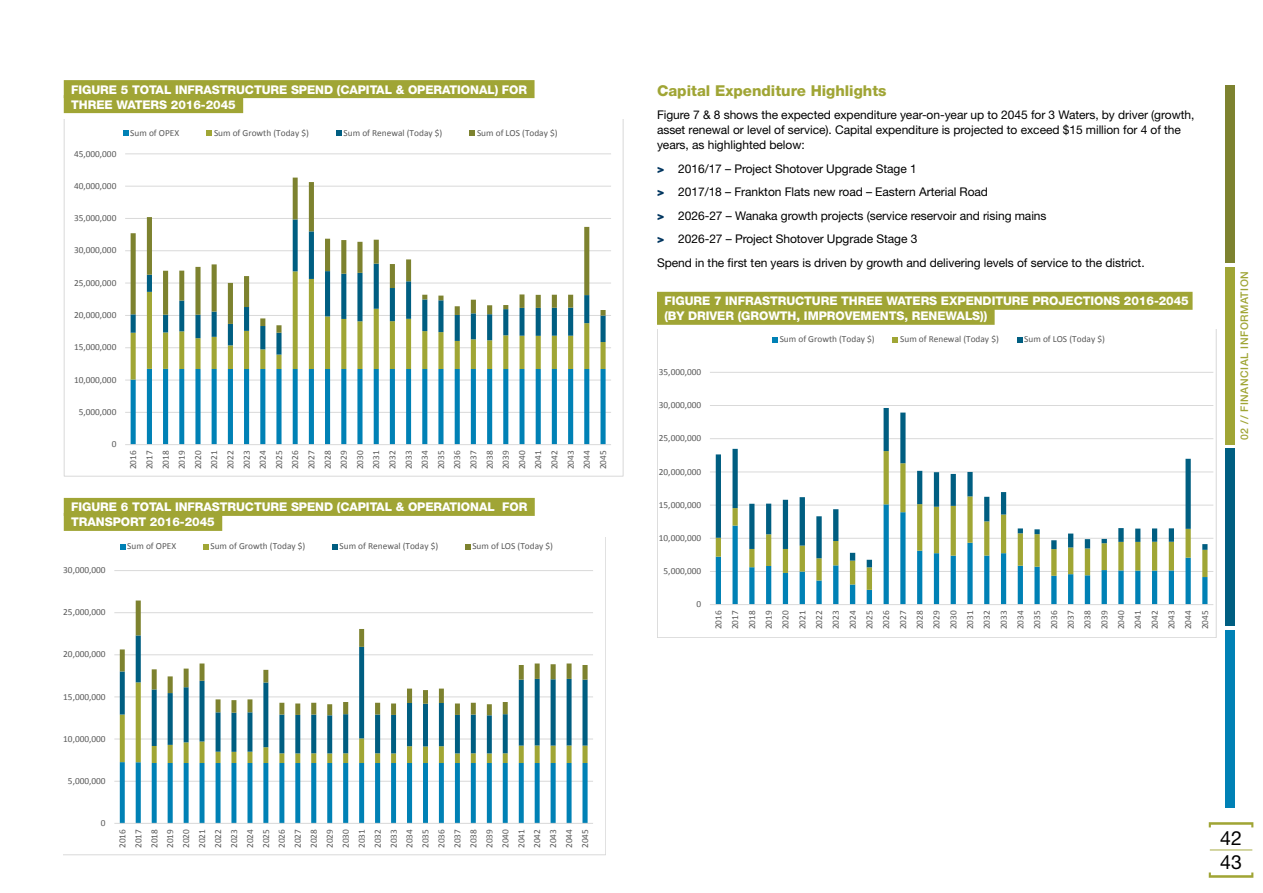
<style>
.page{position:relative;width:1263px;height:893px;background:#fff}
.page>*{position:absolute;margin:0;border:0;box-sizing:border-box;transform-origin:0 0}
.t1{font:19.5px/23.9px "Helvetica Neue LT Std";color:#000}
.t2{font:800 15px "Helvetica Neue LT Std";color:#a0a535}
.t3{font:12px/23.5px "Helvetica Neue LT Std";letter-spacing:-.005em;color:#000}
.t4{font:800 12px/15px "Helvetica Neue LT Std";letter-spacing:-.005em;color:#fff}
.t5{font:500 10.5px "Helvetica Neue LT Std";letter-spacing:.05em;color:#a0a535}
.t6{font:9.3px/16.2px "Calibri";color:#595959;text-align:justify}
.s1{font-weight:900;color:#00355f}
</style>
<div class="page">
<div style="left:1225px;top:630px;width:10px;height:178px;background:#0081b5"></div>
<div style="left:1225px;top:449px;width:10px;height:177px;background:#005e81"></div>
<div style="left:1225px;top:267px;width:10px;height:177px;background:#a0a535"></div>
<div style="left:1225px;top:85px;width:10px;height:178px;background:#7d822f"></div>
<svg style="left:1209px;top:822px;width:44px;height:5px"></svg>
<svg style="left:1209px;top:872px;width:44px;height:6px"></svg>
<hr style="left:1210px;top:849px;width:42px;height:1px;background:#a0a535">
<div style="left:64px;top:80px;width:470px;height:18px;background:#a0a535"></div>
<div style="left:64px;top:95px;width:179px;height:18px;background:#a0a535"></div>
<div style="left:64px;top:498px;width:471px;height:18px;background:#a0a535"></div>
<div style="left:64px;top:513px;width:158px;height:18px;background:#a0a535"></div>
<svg style="left:64px;top:119px;width:559px;height:357px"></svg>
<svg style="left:64px;top:538px;width:542px;height:317px"></svg>
<div style="left:657px;top:292px;width:535px;height:18px;background:#a0a535"></div>
<div style="left:657px;top:307px;width:338px;height:18px;background:#a0a535"></div>
<svg style="left:657px;top:330px;width:559px;height:308px"></svg>
<p class="t4" style="left:71px;top:82px;width:457px">FIGURE 5 TOTAL INFRASTRUCTURE SPEND (CAPITAL &amp; OPERATIONAL) FOR<br>THREE WATERS 2016-2045</p>
<p class="t6" style="left:74px;top:145px;width:44px">45,000,000</p>
<p class="t6" style="left:74px;top:178px;width:44px">40,000,000</p>
<p class="t6" style="left:74px;top:210px;width:44px">35,000,000</p>
<p class="t6" style="left:74px;top:242px;width:44px">30,000,000</p>
<p class="t6" style="left:74px;top:275px;width:44px">25,000,000</p>
<p class="t6" style="left:74px;top:307px;width:44px">20,000,000</p>
<p class="t6" style="left:74px;top:339px;width:44px">15,000,000</p>
<p class="t6" style="left:74px;top:371px;width:44px">10,000,000</p>
<p class="t6" style="left:79px;top:404px;width:39px">5,000,000</p>
<p class="t6" style="left:112px;top:436px;width:6px">0</p>
<p class="t6" style="left:130px;top:125px;width:50px">Sum of OPEX</p>
<p class="t6" style="left:214px;top:125px;width:96px">Sum of Growth (Today $)</p>
<p class="t6" style="left:344px;top:125px;width:100px">Sum of Renewal (Today $)</p>
<p class="t6" style="left:477px;top:125px;width:82px">Sum of LOS (Today $)</p>
<p class="t6" style="left:125px;top:469px;width:20px;rotate:-90deg">2016<br>2017<br>2018<br>2019<br>2020<br>2021<br>2022<br>2023<br>2024<br>2025<br>2026<br>2027<br>2028<br>2029<br>2030<br>2031<br>2032<br>2033<br>2034<br>2035<br>2036<br>2037<br>2038<br>2039<br>2040<br>2041<br>2042<br>2043<br>2044<br>2045</p>
<p class="t4" style="left:71px;top:500px;width:458px">FIGURE 6 TOTAL INFRASTRUCTURE SPEND (CAPITAL &amp; OPERATIONAL FOR<br>TRANSPORT 2016-2045</p>
<p class="t6" style="left:63px;top:562px;width:44px">30,000,000</p>
<p class="t6" style="left:63px;top:604px;width:44px">25,000,000</p>
<p class="t6" style="left:63px;top:646px;width:44px">20,000,000</p>
<p class="t6" style="left:63px;top:688px;width:44px">15,000,000</p>
<p class="t6" style="left:63px;top:730px;width:44px">10,000,000</p>
<p class="t6" style="left:68px;top:773px;width:39px">5,000,000</p>
<p class="t6" style="left:101px;top:815px;width:6px">0</p>
<p class="t6" style="left:127px;top:538px;width:50px">Sum of OPEX</p>
<p class="t6" style="left:210px;top:538px;width:96px">Sum of Growth (Today $)</p>
<p class="t6" style="left:340px;top:538px;width:100px">Sum of Renewal (Today $)</p>
<p class="t6" style="left:472px;top:538px;width:82px">Sum of LOS (Today $)</p>
<p class="t6" style="left:114px;top:848px;width:20px;rotate:-90deg">2016<br>2017<br>2018<br>2019<br>2020<br>2021<br>2022<br>2023<br>2024<br>2025<br>2026<br>2027<br>2028<br>2029<br>2030<br>2031<br>2032<br>2033<br>2034<br>2035<br>2036<br>2037<br>2038<br>2039<br>2040<br>2041<br>2042<br>2043<br>2044<br>2045</p>
<h2 class="t2" style="left:657px;top:81px;width:231px">Capital Expenditure Highlights</h2>
<p class="t3" style="left:657px;top:107px;width:539px;line-height:15px">Figure 7 &amp; 8 shows the expected expenditure year-on-year up to 2045 for 3 Waters, by driver (growth, asset renewal or level of service). Capital expenditure is projected to exceed $15 million for 4 of the years, as highlighted below:</p>
<p class="t3" style="left:657px;top:157px;width:489px"><span class="s1">&gt;</span> 2016/17 – Project Shotover Upgrade Stage 1<br><span class="s1">&gt;</span> 2017/18 – Frankton Flats new road – Eastern Arterial Road<br><span class="s1">&gt;</span> 2026-27 – Wanaka growth projects (service reservoir and rising mains<br><span class="s1">&gt;</span> 2026-27 – Project Shotover Upgrade Stage 3<br>Spend in the first ten years is driven by growth and delivering levels of service to the district.</p>
<p class="t4" style="left:664px;top:293px;width:526px">FIGURE 7 INFRASTRUCTURE THREE WATERS EXPENDITURE PROJECTIONS 2016-2045 (BY DRIVER (GROWTH, IMPROVEMENTS, RENEWALS))</p>
<p class="t6" style="left:659px;top:364px;width:44px">35,000,000</p>
<p class="t6" style="left:659px;top:397px;width:44px">30,000,000</p>
<p class="t6" style="left:659px;top:430px;width:44px">25,000,000</p>
<p class="t6" style="left:659px;top:463px;width:44px">20,000,000</p>
<p class="t6" style="left:659px;top:497px;width:44px">15,000,000</p>
<p class="t6" style="left:659px;top:530px;width:44px">10,000,000</p>
<p class="t6" style="left:664px;top:563px;width:39px">5,000,000</p>
<p class="t6" style="left:696px;top:596px;width:6px">0</p>
<p class="t6" style="left:780px;top:331px;width:96px">Sum of Growth (Today $)</p>
<p class="t6" style="left:900px;top:331px;width:100px">Sum of Renewal (Today $)</p>
<p class="t6" style="left:1024px;top:331px;width:82px">Sum of LOS (Today $)</p>
<p class="t6" style="left:710px;top:629px;width:20px;line-height:16.8px;rotate:-90deg">2016<br>2017<br>2018<br>2019<br>2020<br>2021<br>2022<br>2023<br>2024<br>2025<br>2026<br>2027<br>2028<br>2029<br>2030<br>2031<br>2032<br>2033<br>2034<br>2035<br>2036<br>2037<br>2038<br>2039<br>2040<br>2041<br>2042<br>2043<br>2044<br>2045</p>
<p class="t5" style="left:1238px;top:440px;width:169px;rotate:-90deg">02 // FINANCIAL INFORMATION</p>
<h1 class="t1" style="left:1220px;top:826px;width:23px">42<br>43</h1>
</div>
